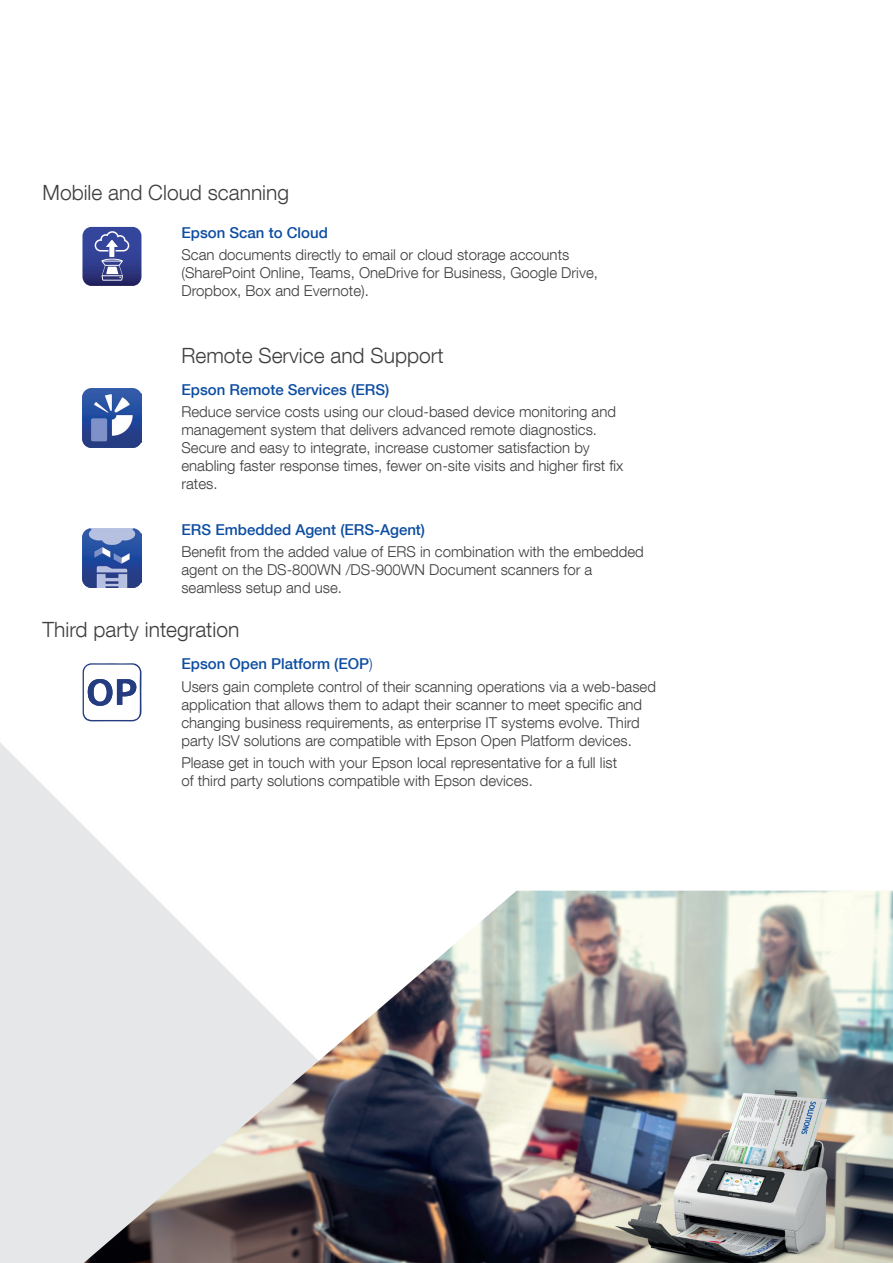
<style>
.page{position:relative;width:893px;height:1263px;background:#fff}
.page>*{position:absolute;margin:0;border:0;box-sizing:border-box;transform-origin:0 0}
.t1{font:300 21px "Helvetica Neue LT Com";color:#3e3e3f}
.t2{font:300 15px/18px "Helvetica Neue LT Com";color:#3e3e3f}
.t3{font:500 15px "Helvetica Neue LT Com";color:#0d4da1}
.s1{font-weight:300}
</style>
<div class="page">
<svg style="left:0;top:742px;width:521px;height:521px"></svg>
<svg style="left:82px;top:227px;width:59px;height:59px;background:#4d589c"></svg>
<img style="left:82px;top:388px;width:59px;height:59px">
<img style="left:83px;top:529px;width:58px;height:59px">
<svg style="left:82px;top:663px;width:59px;height:58px"></svg>
<img style="left:84px;top:891px;width:809px;height:372px">
<p class="t1" style="left:43px;top:180px;width:248px">Mobile and Cloud scanning</p>
<p class="t3" style="left:181px;top:223px;width:148px">Epson Scan to Cloud</p>
<p class="t2" style="left:181px;top:245px;width:418px">Scan documents directly to email or cloud storage accounts (SharePoint Online, Teams, OneDrive for Business, Google Drive,<br>Dropbox, Box and Evernote).</p>
<p class="t1" style="left:181px;top:343px;width:264px">Remote Service and Support</p>
<p class="t3" style="left:181px;top:380px;width:209px">Epson Remote Services (ERS)</p>
<p class="t2" style="left:181px;top:402px;width:443px">Reduce service costs using our cloud-based device monitoring and management system that delivers advanced remote diagnostics.<br>Secure and easy to integrate, increase customer satisfaction by enabling faster response times, fewer on-site visits and higher first fix rates.</p>
<p class="t3" style="left:181px;top:521px;width:245px">ERS Embedded Agent (ERS-Agent)</p>
<p class="t2" style="left:181px;top:543px;width:464px">Benefit from the added value of ERS in combination with the embedded agent on the DS-800WN /DS-900WN Document scanners for a seamless setup and use.</p>
<p class="t1" style="left:43px;top:617px;width:198px">Third party integration</p>
<p class="t3" style="left:181px;top:655px;width:193px">Epson Open Platform (EOP<span class="s1">)</span></p>
<p class="t2" style="left:181px;top:677px;width:476px">Users gain complete control of their scanning operations via a web-based application that allows them to adapt their scanner to meet specific and changing business requirements, as enterprise IT systems evolve. Third party ISV solutions are compatible with Epson Open Platform devices.</p>
<p class="t2" style="left:181px;top:753px;width:437px">Please get in touch with your Epson local representative for a full list</p>
<p class="t2" style="left:181px;top:771px;width:353px">of third party solutions compatible with Epson devices.</p>
</div>
